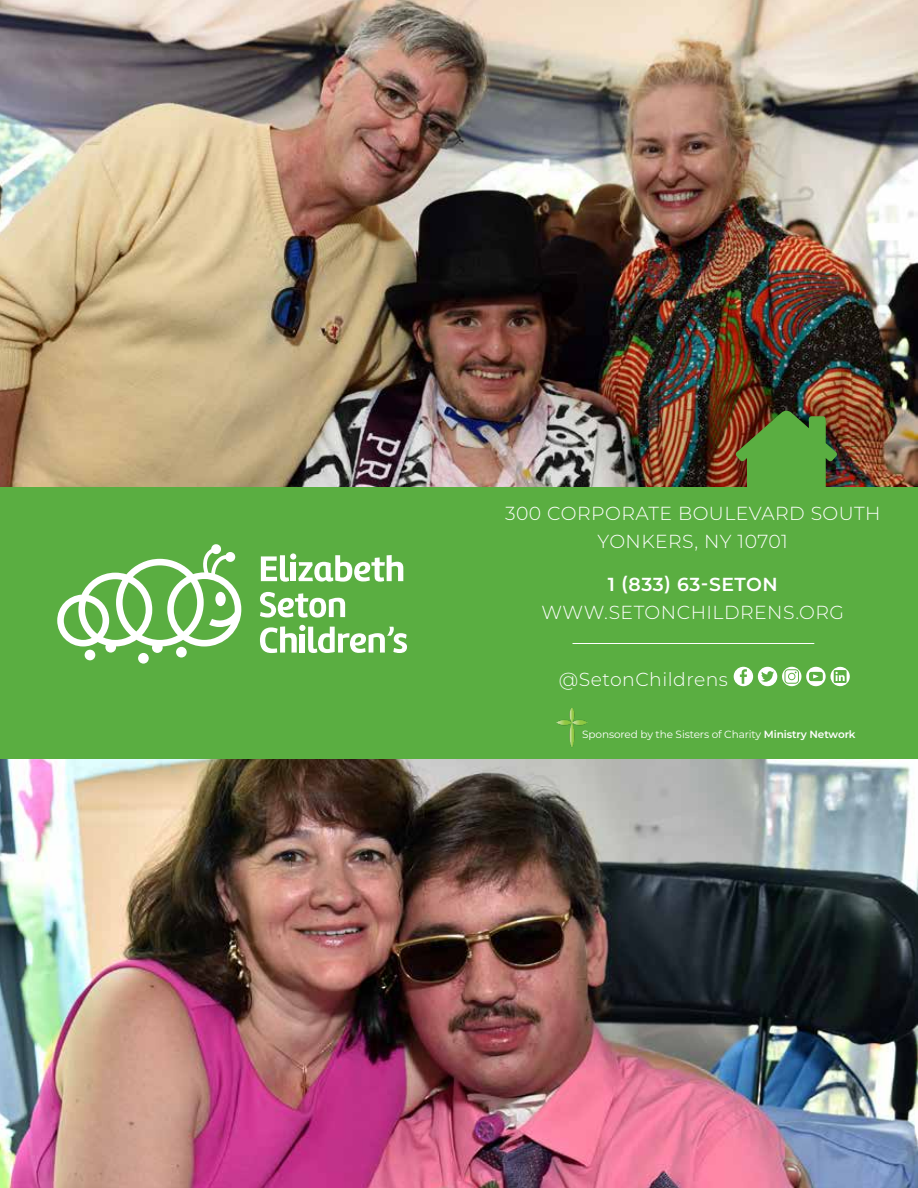
<style>
.page{position:relative;width:918px;height:1188px;background:#fff}
.page>*{position:absolute;margin:0;border:0;box-sizing:border-box;transform-origin:0 0}
.t1{font:300 18.9px/28.3px "Montserrat";letter-spacing:.025em;color:#fff;text-align:center}
.t2{font:600 18.9px "Montserrat";letter-spacing:.025em;color:#fff}
.t3{font:10.5px "Montserrat";letter-spacing:-.01em;color:#fff}
.s1{font-weight:600}
</style>
<div class="page">
<img style="left:0;top:0;width:918px;height:487px">
<img style="left:0;top:758px;width:918px;height:430px">
<div style="left:0;top:487px;width:918px;height:271px;background:#5aae41"></div>
<img style="left:736px;top:411px;width:101px;height:76px">
<div style="left:85px;top:650px;width:10px;height:10px;background:#fff;border-radius:50%"></div>
<div style="left:138px;top:653px;width:11px;height:10px;background:#fff;border-radius:50%"></div>
<div style="left:176px;top:647px;width:11px;height:11px;background:#fff;border-radius:50%"></div>
<svg style="left:57px;top:544px;width:184px;height:109px"></svg>
<svg style="left:261px;top:555px;width:28px;height:27px"></svg>
<svg style="left:260px;top:592px;width:85px;height:26px"></svg>
<svg style="left:298px;top:555px;width:105px;height:27px"></svg>
<div style="left:291px;top:562px;width:5px;height:19px;background:#fff"></div>
<div style="left:290px;top:553px;width:6px;height:7px;background:#fff;border-radius:50%"></div>
<svg style="left:260px;top:625px;width:147px;height:28px"></svg>
<hr style="left:573px;top:643px;width:241px;height:1px;background:#fff">
<svg style="left:734px;top:667px;width:116px;height:19px"></svg>
<img style="left:556px;top:708px;width:32px;height:39px">
<p class="t1" style="left:505px;top:498px;width:377px">300 CORPORATE BOULEVARD SOUTH<br>YONKERS, NY 10701</p>
<p class="t2" style="left:608px;top:571px;width:171px">1 (833) 63-SETON</p>
<p class="t1" style="left:541px;top:597px;width:304px">WWW.SETONCHILDRENS.ORG</p>
<p class="t1" style="left:559px;top:664px;width:171px">@SetonChildrens</p>
<p class="t3" style="left:582px;top:727px;width:275px">Sponsored by the Sisters of Charity <span class="s1">Ministry Network</span></p>
</div>
